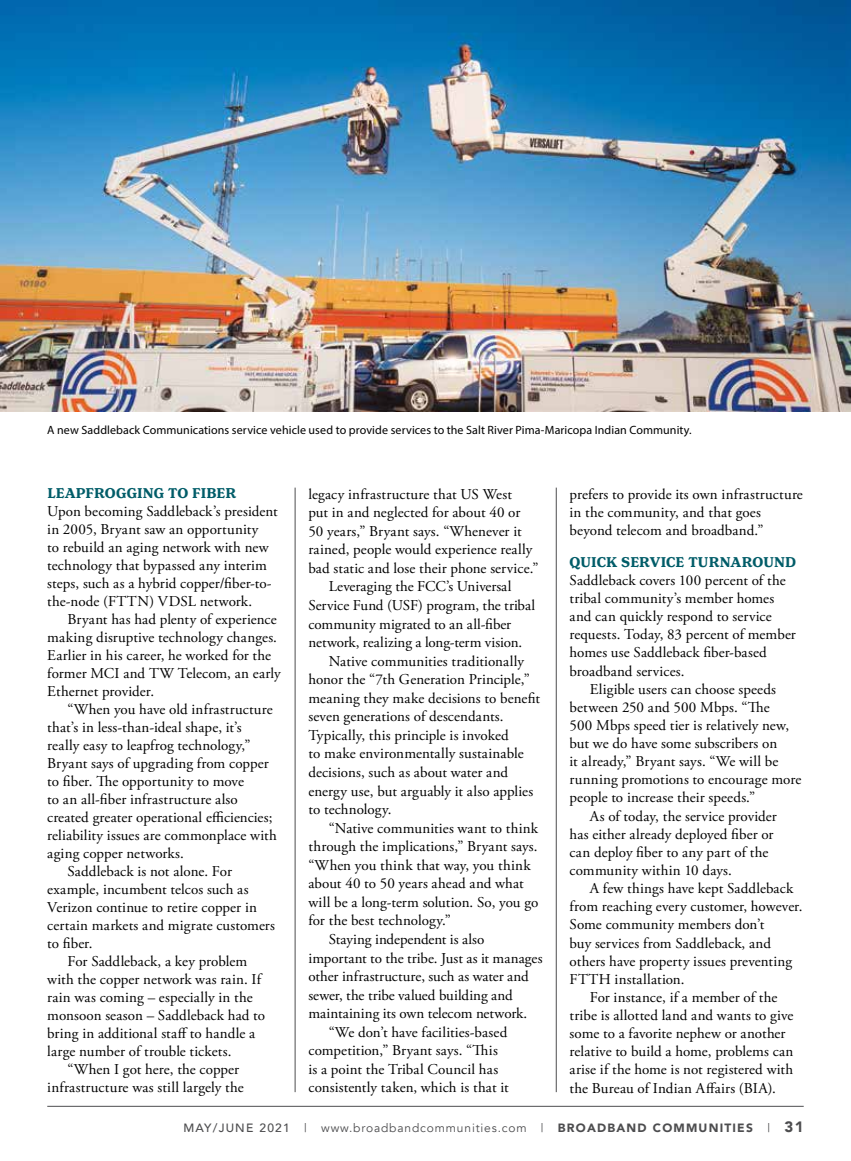
<style>
.page{position:relative;width:851px;height:1161px;background:#fff}
.page>*{position:absolute;margin:0;border:0;box-sizing:border-box;transform-origin:0 0}
.t1{font:15px/18px "Adobe Garamond Pro";letter-spacing:.005em;color:#000}
.t2{font:700 15px "Henriette";letter-spacing:.005em;color:#005c68}
.t3{font:12px "Myriad Pro";letter-spacing:.01em;color:#000}
.t4{font:12px "Avenir";letter-spacing:.07em;color:#4d4d4f}
.s1{font-weight:500}
.s2{font-weight:900}
.s3{font-weight:900;font-size:15px}
</style>
<div class="page">
<hr style="left:47px;top:1106px;width:756px;height:1px;background:#4d4d4f">
<hr style="left:556px;top:488px;width:1px;height:604px;background:#4d4d4f">
<hr style="left:295px;top:488px;width:1px;height:604px;background:#4d4d4f">
<img style="left:0;top:0;width:850px;height:411px">
<p class="t3" style="left:47px;top:422px;width:646px">A new Saddleback Communications service vehicle used to provide services to the Salt River Pima-Maricopa Indian Community.</p>
<p class="t2" style="left:47px;top:484px;width:190px">LEAPFROGGING TO FIBER</p>
<p class="t1" style="left:47px;top:503px;width:232px">Upon becoming Saddleback’s president in 2005, Bryant saw an opportunity<br>to rebuild an aging network with new technology that bypassed any interim steps, such as a hybrid copper/fiber-to&shy;the-node (FTTN) VDSL network.</p>
<p class="t1" style="left:47px;top:611px;width:235px;text-indent:20px">Bryant has had plenty of experience making disruptive technology changes.<br>Earlier in his career, he worked for the former MCI and TW Telecom, an early Ethernet provider.</p>
<p class="t1" style="left:67px;top:701px;width:207px">“When you have old infrastructure</p>
<p class="t1" style="left:47px;top:719px;width:196px">that’s in less-than-ideal shape, it’s</p>
<p class="t1" style="left:47px;top:737px;width:205px">really easy to leapfrog technology,”</p>
<p class="t1" style="left:47px;top:755px;width:223px">Bryant says of upgrading from copper</p>
<p class="t1" style="left:47px;top:773px;width:198px">to fiber. The opportunity to move</p>
<p class="t1" style="left:47px;top:791px;width:192px">to an all-fiber infrastructure also</p>
<p class="t1" style="left:47px;top:809px;width:227px">created greater operational efficiencies;</p>
<p class="t1" style="left:47px;top:827px;width:231px">reliability issues are commonplace with</p>
<p class="t1" style="left:47px;top:845px;width:138px">aging copper networks.</p>
<p class="t1" style="left:67px;top:863px;width:166px">Saddleback is not alone. For</p>
<p class="t1" style="left:47px;top:881px;width:203px">example, incumbent telcos such as</p>
<p class="t1" style="left:47px;top:899px;width:211px">Verizon continue to retire copper in</p>
<p class="t1" style="left:47px;top:917px;width:229px">certain markets and migrate customers</p>
<p class="t1" style="left:47px;top:935px;width:47px">to fiber.</p>
<p class="t1" style="left:67px;top:953px;width:181px">For Saddleback, a key problem</p>
<p class="t1" style="left:47px;top:971px;width:215px">with the copper network was rain. If</p>
<p class="t1" style="left:47px;top:989px;width:207px">rain was coming – especially in the</p>
<p class="t1" style="left:47px;top:1007px;width:219px">monsoon season – Saddleback had to</p>
<p class="t1" style="left:47px;top:1025px;width:209px">bring in additional staff to handle a</p>
<p class="t1" style="left:47px;top:1043px;width:186px">large number of trouble tickets.</p>
<p class="t1" style="left:67px;top:1061px;width:173px">“When I got here, the copper</p>
<p class="t1" style="left:47px;top:1079px;width:198px">infrastructure was still largely the</p>
<p class="t1" style="left:308px;top:485px;width:205px">legacy infrastructure that US West</p>
<p class="t1" style="left:308px;top:504px;width:213px">put in and neglected for about 40 or</p>
<p class="t1" style="left:308px;top:523px;width:215px">50 years,” Bryant says. “Whenever it</p>
<p class="t1" style="left:308px;top:541px;width:225px">rained, people would experience really</p>
<p class="t1" style="left:308px;top:560px;width:232px">bad static and lose their phone service.”</p>
<p class="t1" style="left:328px;top:578px;width:184px">Leveraging the FCC’s Universal</p>
<p class="t1" style="left:308px;top:597px;width:228px">Service Fund (USF) program, the tribal</p>
<p class="t1" style="left:308px;top:615px;width:204px">community migrated to an all-fiber</p>
<p class="t1" style="left:308px;top:634px;width:215px">network, realizing a long-term vision.</p>
<p class="t1" style="left:328px;top:652px;width:197px">Native communities traditionally</p>
<p class="t1" style="left:308px;top:671px;width:223px">honor the “7th Generation Principle,”</p>
<p class="t1" style="left:308px;top:690px;width:233px">meaning they make decisions to benefit</p>
<p class="t1" style="left:308px;top:708px;width:197px">seven generations of descendants.</p>
<p class="t1" style="left:308px;top:727px;width:202px">Typically, this principle is invoked</p>
<p class="t1" style="left:308px;top:745px;width:217px">to make environmentally sustainable</p>
<p class="t1" style="left:308px;top:764px;width:201px">decisions, such as about water and</p>
<p class="t1" style="left:308px;top:782px;width:226px">energy use, but arguably it also applies</p>
<p class="t1" style="left:308px;top:801px;width:85px">to technology.</p>
<p class="t1" style="left:328px;top:819px;width:211px">“Native communities want to think</p>
<p class="t1" style="left:308px;top:838px;width:231px">through the implications,” Bryant says.</p>
<p class="t1" style="left:308px;top:857px;width:224px">“When you think that way, you think</p>
<p class="t1" style="left:308px;top:875px;width:217px">about 40 to 50 years ahead and what</p>
<p class="t1" style="left:308px;top:894px;width:231px">will be a long-term solution. So, you go</p>
<p class="t1" style="left:308px;top:912px;width:144px">for the best technology.”</p>
<p class="t1" style="left:328px;top:931px;width:157px">Staying independent is also</p>
<p class="t1" style="left:308px;top:949px;width:235px">important to the tribe. Just as it manages</p>
<p class="t1" style="left:308px;top:968px;width:222px">other infrastructure, such as water and</p>
<p class="t1" style="left:308px;top:986px;width:206px">sewer, the tribe valued building and</p>
<p class="t1" style="left:308px;top:1005px;width:220px">maintaining its own telecom network.</p>
<p class="t1" style="left:328px;top:1024px;width:180px">“We don’t have facilities-based</p>
<p class="t1" style="left:308px;top:1042px;width:191px">competition,” Bryant says. “This</p>
<p class="t1" style="left:308px;top:1061px;width:191px">is a point the Tribal Council has</p>
<p class="t1" style="left:308px;top:1079px;width:202px">consistently taken, which is that it</p>
<p class="t1" style="left:569px;top:486px;width:235px">prefers to provide its own infrastructure in the community, and that goes beyond telecom and broadband.”</p>
<p class="t2" style="left:569px;top:553px;width:228px">QUICK SERVICE TURNAROUND</p>
<p class="t1" style="left:569px;top:572px;width:228px">Saddleback covers 100 percent of the tribal community’s member homes and can quickly respond to service requests. Today, 83 percent of member homes use Saddleback fiber-based broadband services.</p>
<p class="t1" style="left:589px;top:680px;width:188px">Eligible users can choose speeds</p>
<p class="t1" style="left:569px;top:699px;width:202px">between 250 and 500 Mbps. “The</p>
<p class="t1" style="left:569px;top:717px;width:221px">500 Mbps speed tier is relatively new,</p>
<p class="t1" style="left:569px;top:735px;width:209px">but we do have some subscribers on</p>
<p class="t1" style="left:569px;top:753px;width:210px">it already,” Bryant says. “We will be</p>
<p class="t1" style="left:569px;top:771px;width:233px">running promotions to encourage more</p>
<p class="t1" style="left:569px;top:789px;width:187px">people to increase their speeds.”</p>
<p class="t1" style="left:589px;top:807px;width:188px">As of today, the service provider</p>
<p class="t1" style="left:569px;top:826px;width:205px">has either already deployed fiber or</p>
<p class="t1" style="left:569px;top:844px;width:200px">can deploy fiber to any part of the</p>
<p class="t1" style="left:569px;top:862px;width:164px">community within 10 days.</p>
<p class="t1" style="left:589px;top:880px;width:205px">A few things have kept Saddleback</p>
<p class="t1" style="left:569px;top:898px;width:234px">from reaching every customer, however.</p>
<p class="t1" style="left:569px;top:916px;width:196px">Some community members don’t</p>
<p class="t1" style="left:569px;top:934px;width:203px">buy services from Saddleback, and</p>
<p class="t1" style="left:569px;top:952px;width:224px">others have property issues preventing</p>
<p class="t1" style="left:569px;top:971px;width:116px">FTTH installation.</p>
<p class="t1" style="left:589px;top:989px;width:189px">For instance, if a member of the</p>
<p class="t1" style="left:569px;top:1007px;width:225px">tribe is allotted land and wants to give</p>
<p class="t1" style="left:569px;top:1025px;width:217px">some to a favorite nephew or another</p>
<p class="t1" style="left:569px;top:1043px;width:225px">relative to build a home, problems can</p>
<p class="t1" style="left:569px;top:1061px;width:225px">arise if the home is not registered with</p>
<p class="t1" style="left:569px;top:1079px;width:208px">the Bureau of Indian Affairs (BIA).</p>
<p class="t4" style="left:183px;top:1121px;width:621px"><span class="s1">MAY/JUNE 2021</span> | www.broadbandcommunities.com | <span class="s2">BROADBAND COMMUNITIES</span> | <span class="s3">31</span></p>
</div>
